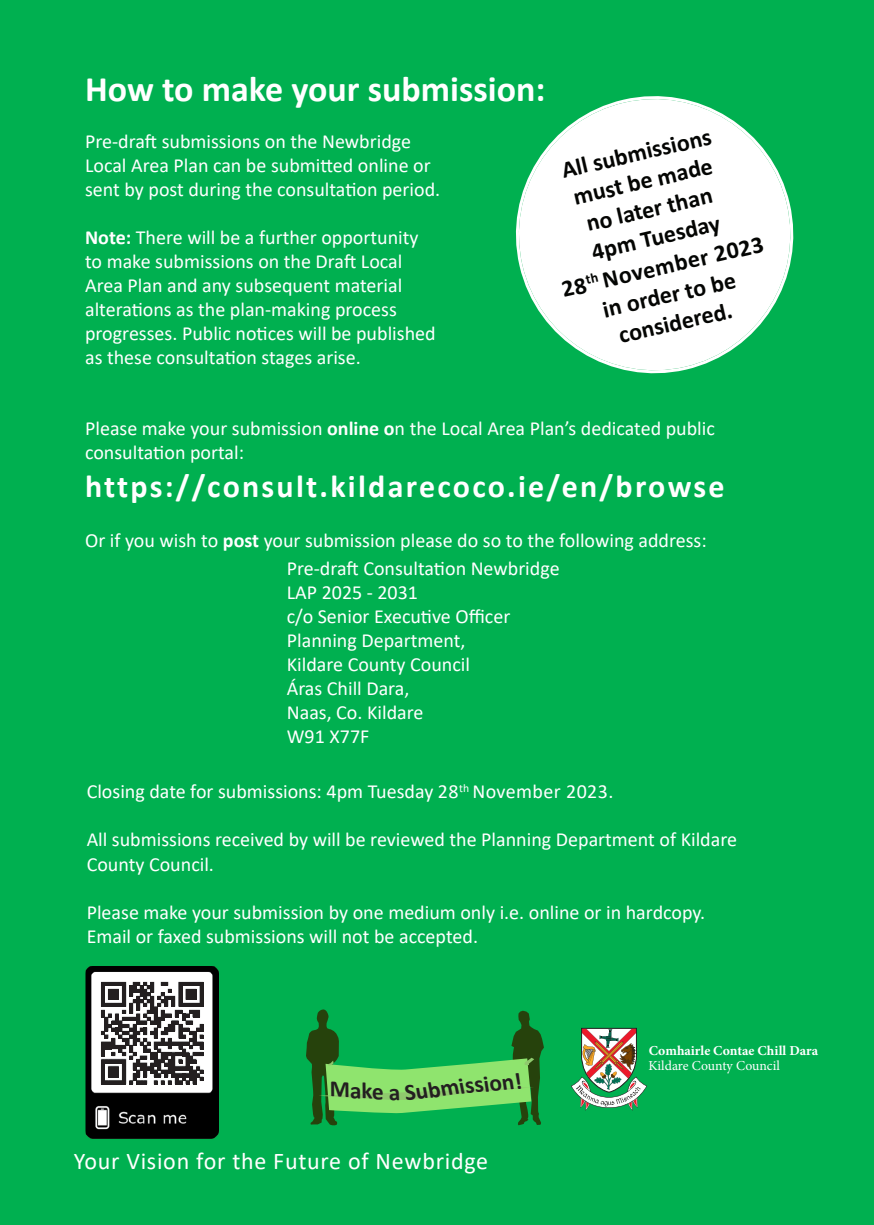
<style>
.page{position:relative;width:874px;height:1225px;background:#fff}
.page>*{position:absolute;margin:0;border:0;box-sizing:border-box;transform-origin:0 0}
.t1{font:700 36px "Calibri";color:#fff}
.t2{font:700 32px "Calibri";letter-spacing:.07em;color:#fff}
.t3{font:700 24px "Calibri";color:#040503}
.t4{font:24px "Calibri";letter-spacing:.03em;color:#fff}
.t5{font:700 23.2px "Calibri";color:#231f20}
.t6{font:20px/24px "Calibri";color:#fff}
.t7{font:700 13.6px "Minion Pro";color:#fff}
.t8{font:13.6px "Minion Pro";color:#fff}
.s1{font-weight:700}
</style>
<div class="page">
<div style="left:0;top:0;width:873px;height:1225px;background:#00b050"></div>
<svg style="left:515px;top:96px;width:279px;height:278px"></svg>
<img style="left:85px;top:966px;width:134px;height:172px">
<img style="left:571px;top:1027px;width:75px;height:83px">
<svg style="left:101px;top:982px;width:102px;height:102px;background:#7e7c7d"></svg>
<svg style="left:306px;top:1009px;width:237px;height:116px"></svg>
<p class="t1" style="left:85px;top:63px;width:461px">How to make your submission:</p>
<p class="t6" style="left:85px;top:129px;width:356px">Pre-draft submissions on the Newbridge<br>Local Area Plan can be submitted online or sent by post during the consultation period.</p>
<p class="t6" style="left:85px;top:225px;width:352px"><span class="s1">Note:</span> There will be a further opportunity to make submissions on the Draft Local Area Plan and any subsequent material alterations as the plan-making process progresses. Public notices will be published as these consultation stages arise.</p>
<p class="t3" style="left:557px;top:154px;width:154px;rotate:-13deg">All submissions</p>
<p class="t3" style="left:569px;top:180px;width:144px;rotate:-13deg">must be made</p>
<p class="t3" style="left:582px;top:207px;width:130px;rotate:-13deg">no later than</p>
<p class="t3" style="left:588px;top:235px;width:132px;rotate:-13deg">4pm Tuesday</p>
<p class="t3" style="left:558px;top:273px;width:208px;rotate:-13deg">28<sup>th</sup> November 2023</p>
<p class="t3" style="left:599px;top:293px;width:137px;rotate:-13deg">in order to be</p>
<p class="t3" style="left:615px;top:319px;width:117px;rotate:-13deg">considered.</p>
<p class="t6" style="left:85px;top:415px;width:631px">Please make your submission <span class="s1">online o</span>n the Local Area Plan’s dedicated public consultation portal:</p>
<p class="t2" style="left:85px;top:464px;width:640px">https://consult.kildarecoco.ie/en/browse</p>
<p class="t6" style="left:85px;top:527px;width:623px">Or if you wish to <span class="s1">post</span> your submission please do so to the following address:</p>
<p class="t6" style="left:287px;top:555px;width:274px">Pre-draft Consultation Newbridge<br>LAP 2025 - 2031</p>
<p class="t6" style="left:287px;top:603px;width:225px">c/o Senior Executive Officer</p>
<p class="t6" style="left:287px;top:627px;width:180px">Planning Department,</p>
<p class="t6" style="left:287px;top:651px;width:184px">Kildare County Council</p>
<p class="t6" style="left:287px;top:675px;width:124px">Áras Chill Dara,</p>
<p class="t6" style="left:287px;top:699px;width:138px">Naas, Co. Kildare</p>
<p class="t6" style="left:287px;top:723px;width:84px">W91 X77F</p>
<p class="t6" style="left:87px;top:779px;width:528px">Closing date for submissions: 4pm Tuesday 28<sup>th</sup> November 2023.</p>
<p class="t6" style="left:87px;top:827px;width:651px">All submissions received by will be reviewed the Planning Department of Kildare<br>County Council.</p>
<p class="t6" style="left:87px;top:899px;width:619px">Please make your submission by one medium only i.e. online or in hardcopy.<br>Email or faxed submissions will not be accepted.</p>
<p class="t5" style="left:464px;top:1069px;width:58px;rotate:-5deg">ssion!</p>
<p class="t4" style="left:74px;top:1144px;width:415px">Your Vision for the Future of Newbridge</p>
<p class="t7" style="left:648px;top:1041px;width:171px">Comhairle Contae Chill Dara</p>
<p class="t8" style="left:648px;top:1057px;width:133px">Kildare County Council</p>
</div>
